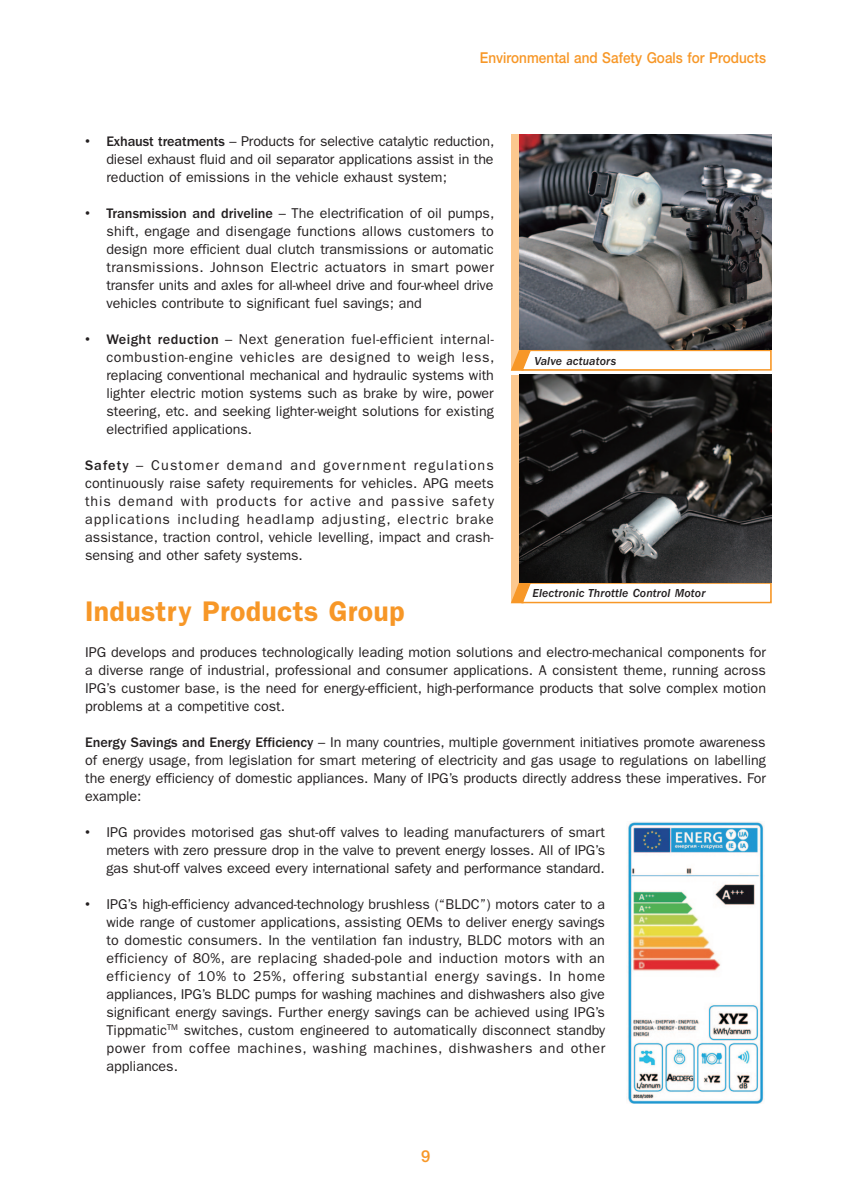
<style>
.page{position:relative;width:864px;height:1191px;background:#fff}
.page>*{position:absolute;margin:0;border:0;box-sizing:border-box;transform-origin:0 0}
.t1{font:600 28.5px "ITC Franklin Gothic Std";letter-spacing:.01em;color:#f79727}
.t2{font:500 16.5px "Helvetica Neue LT Std";color:#f79727}
.t3{font:500 15px "Helvetica Neue LT Std";letter-spacing:.005em;color:#f79727;scale:.9 1}
.t4{font:14.25px/18px "ITC Franklin Gothic Std";color:#231f20;text-align:justify}
.t5{font:12px "ITC Franklin Gothic Std Med It";letter-spacing:.01em;color:#231f20}
.s1{font-family:"Arial"}
.s2{font-weight:500}
</style>
<div class="page">
<img style="left:627px;top:821px;width:137px;height:282px">
<div style="left:510px;top:134px;width:227px;height:236px;background:#fcc88e"></div>
<svg style="left:510px;top:348px;width:262px;height:23px;background:#fdebd6"></svg>
<img style="left:519px;top:135px;width:252px;height:215px">
<div style="left:510px;top:375px;width:227px;height:226px;background:#fcc88e"></div>
<svg style="left:510px;top:581px;width:262px;height:23px;background:#f4e5d4"></svg>
<img style="left:519px;top:375px;width:252px;height:207px">
<p class="t3" style="left:479px;top:49px;width:319px">Environmental and Safety Goals for Products</p>
<p class="t4" style="left:106px;top:132px;width:389px;text-indent:-21px"><span class="s1">•</span> <span class="s2">Exhaust treatments</span> – Products for selective catalytic reduction, diesel exhaust fluid and oil separator applications assist in the reduction of emissions in the vehicle exhaust system;</p>
<p class="t4" style="left:106px;top:204px;width:389px;text-indent:-21px"><span class="s1">•</span> <span class="s2">Transmission and driveline</span> – The electrification of oil pumps, shift, engage and disengage functions allows customers to design more efficient dual clutch transmissions or automatic transmissions. Johnson Electric actuators in smart power transfer units and axles for all-wheel drive and four-wheel drive vehicles contribute to significant fuel savings; and</p>
<p class="t4" style="left:106px;top:330px;width:389px;text-indent:-21px"><span class="s1">•</span> <span class="s2">Weight reduction</span> – Next generation fuel-efficient internal&shy;combustion-engine vehicles are designed to weigh less, replacing conventional mechanical and hydraulic systems with lighter electric motion systems such as brake by wire, power steering, etc. and seeking lighter-weight solutions for existing electrified applications.</p>
<p class="t4" style="left:85px;top:456px;width:410px"><span class="s2">Safety</span> – Customer demand and government regulations continuously raise safety requirements for vehicles. APG meets this demand with products for active and passive safety applications including headlamp adjusting, electric brake assistance, traction control, vehicle levelling, impact and crash&shy;sensing and other safety systems.</p>
<p class="t1" style="left:85px;top:594px;width:321px">Industry Products Group</p>
<p class="t4" style="left:85px;top:643px;width:682px">IPG develops and produces technologically leading motion solutions and electro-mechanical components for a diverse range of industrial, professional and consumer applications. A consistent theme, running across IPG’s customer base, is the need for energy-efficient, high-performance products that solve complex motion problems at a competitive cost.</p>
<p class="t4" style="left:85px;top:733px;width:682px"><span class="s2">Energy Savings and Energy Efficiency</span> – In many countries, multiple government initiatives promote awareness of energy usage, from legislation for smart metering of electricity and gas usage to regulations on labelling the energy efficiency of domestic appliances. Many of IPG’s products directly address these imperatives. For example:</p>
<p class="t4" style="left:106px;top:823px;width:500px;text-indent:-21px"><span class="s1">•</span> IPG provides motorised gas shut-off valves to leading manufacturers of smart meters with zero pressure drop in the valve to prevent energy losses. All of IPG’s gas shut-off valves exceed every international safety and performance standard.</p>
<p class="t4" style="left:106px;top:895px;width:500px;text-indent:-21px"><span class="s1">•</span> IPG’s high-efficiency advanced-technology brushless (“BLDC”) motors cater to a wide range of customer applications, assisting OEMs to deliver energy savings to domestic consumers. In the ventilation fan industry, BLDC motors with an efficiency of 80%, are replacing shaded-pole and induction motors with an efficiency of 10% to 25%, offering substantial energy savings. In home appliances, IPG’s BLDC pumps for washing machines and dishwashers also give significant energy savings. Further energy savings can be achieved using IPG’s Tippmatic<sup>TM</sup> switches, custom engineered to automatically disconnect standby power from coffee machines, washing machines, dishwashers and other appliances.</p>
<p class="t5" style="left:534px;top:354px;width:83px">Valve actuators</p>
<p class="t5" style="left:532px;top:586px;width:174px">Electronic Throttle Control Motor</p>
<p class="t2" style="left:421px;top:1146px;width:11px">9</p>
</div>
